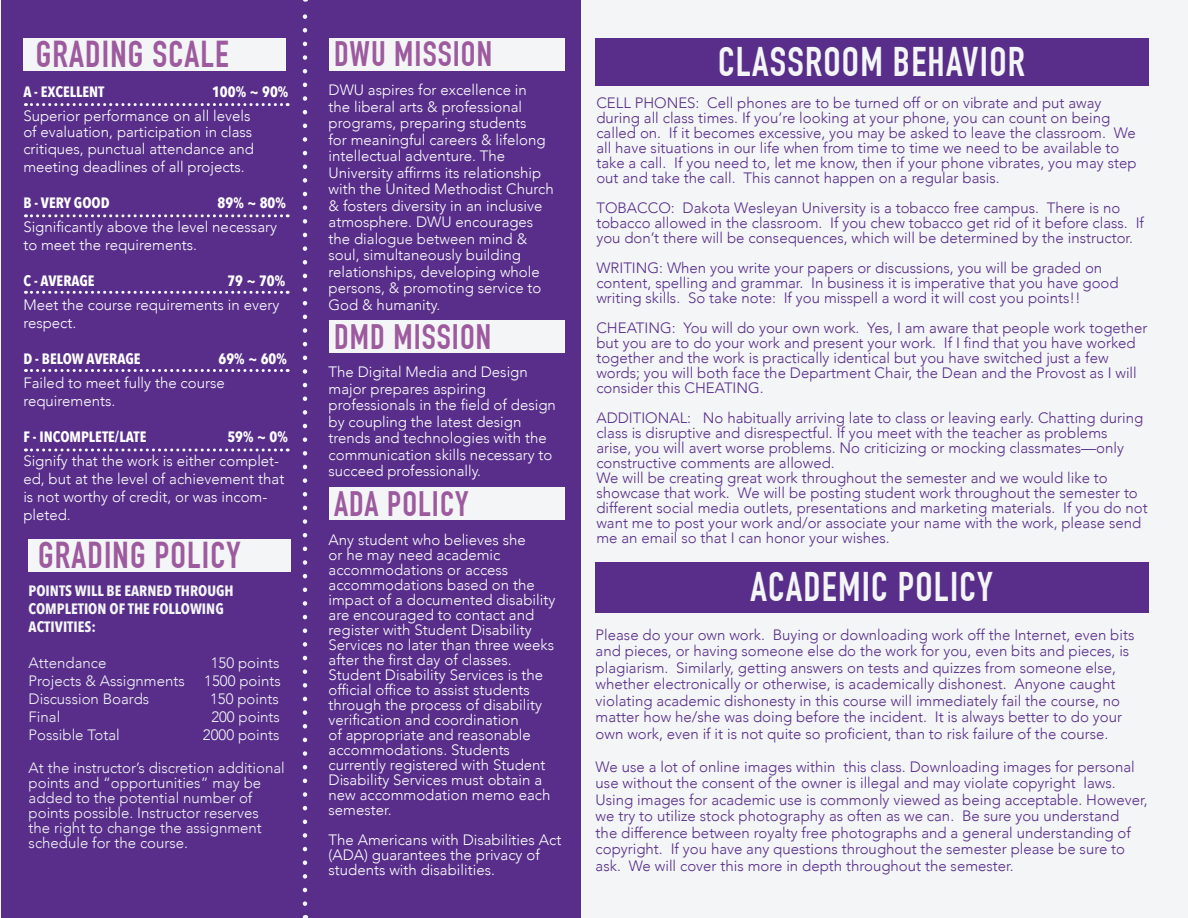
<style>
.page{position:relative;width:1188px;height:918px;background:#fff}
.page>*{position:absolute;margin:0;border:0;box-sizing:border-box;transform-origin:0 0}
.t1{font:700 40.5px "DIN Condensed";letter-spacing:.03em;color:#f3f5f6}
.t2{font:700 36.6px "DIN Condensed";letter-spacing:.03em;color:#9d5a9e}
.t3{font:700 34.65px "DIN Condensed";letter-spacing:.03em;color:#9d5a9e}
.t4{font:300 15px/15px "Avenir";color:#582e8a}
.t5{font:300 15px/16.5px "Avenir";color:#fff}
.t6{font:300 15px/15px "Avenir";color:#f3f5f6}
.t7{font:700 15px "Avenir Next Condensed";color:#fff}
.t8{font:700 15px/18px "Avenir Next Condensed";color:#f3f5f6}
</style>
<div class="page">
<div style="left:1px;top:1px;width:1186px;height:916px;background:#f3f5f6"></div>
<div style="left:1px;top:0;width:580px;height:918px;background:#582e8a"></div>
<div style="left:329px;top:38px;width:235px;height:32px;background:#f3f5f6"></div>
<div style="left:329px;top:488px;width:235px;height:32px;background:#f3f5f6"></div>
<div style="left:329px;top:320px;width:235px;height:33px;background:#f3f5f6"></div>
<svg style="left:303px;top:0;width:4px;height:904px"></svg>
<div style="left:595px;top:39px;width:553px;height:47px;background:#582e8a"></div>
<div style="left:595px;top:562px;width:553px;height:51px;background:#582e8a"></div>
<div style="left:23px;top:38px;width:263px;height:32px;background:#f3f5f6"></div>
<div style="left:29px;top:539px;width:262px;height:33px;background:#f3f5f6"></div>
<svg style="left:25px;top:103px;width:263px;height:3px"></svg>
<svg style="left:25px;top:214px;width:263px;height:3px"></svg>
<svg style="left:25px;top:291px;width:263px;height:3px"></svg>
<svg style="left:25px;top:369px;width:263px;height:3px"></svg>
<svg style="left:25px;top:448px;width:263px;height:4px"></svg>
<p class="t2" style="left:36px;top:33px;width:194px">GRADING SCALE</p>
<p class="t7" style="left:23px;top:82px;width:83px">A - EXCELLENT</p>
<p class="t7" style="left:212px;top:82px;width:78px">100% ~ 90%</p>
<p class="t5" style="left:23px;top:107px;width:232px">Superior performance on all levels of evaluation, participation in class critiques, punctual attendance and</p>
<p class="t5" style="left:23px;top:158px;width:223px">meeting deadlines of all projects.</p>
<p class="t7" style="left:23px;top:193px;width:88px">B - VERY GOOD</p>
<p class="t7" style="left:218px;top:193px;width:70px">89% ~ 80%</p>
<p class="t5" style="left:23px;top:218px;width:255px;line-height:18px">Significantly above the level necessary to meet the requirements.</p>
<p class="t7" style="left:23px;top:271px;width:73px">C - AVERAGE</p>
<p class="t7" style="left:227px;top:271px;width:59px">79 ~ 70%</p>
<p class="t5" style="left:23px;top:296px;width:257px;line-height:18px">Meet the course requirements in every respect.</p>
<p class="t7" style="left:23px;top:349px;width:119px">D - BELOW AVERAGE</p>
<p class="t7" style="left:219px;top:349px;width:70px">69% ~ 60%</p>
<p class="t5" style="left:23px;top:374px;width:203px;line-height:18px">Failed to meet fully the course requirements.</p>
<p class="t7" style="left:23px;top:427px;width:125px">F - INCOMPLETE/LATE</p>
<p class="t7" style="left:227px;top:427px;width:62px">59% ~ 0%</p>
<p class="t5" style="left:23px;top:452px;width:262px;line-height:18px">Signify that the work is either complet&shy;ed, but at the level of achievement that is not worthy of credit, or was incom&shy;pleted.</p>
<p class="t2" style="left:38px;top:534px;width:204px">GRADING POLICY</p>
<p class="t8" style="left:29px;top:582px;width:206px">POINTS WILL BE EARNED THROUGH<br>COMPLETION OF THE FOLLOWING<br>ACTIVITIES:</p>
<p class="t6" style="left:29px;top:655px;width:79px">Attendance</p>
<p class="t6" style="left:211px;top:655px;width:70px">150 points</p>
<p class="t6" style="left:29px;top:673px;width:158px">Projects &amp; Assignments</p>
<p class="t6" style="left:204px;top:673px;width:78px">1500 points</p>
<p class="t6" style="left:29px;top:691px;width:122px">Discussion Boards</p>
<p class="t6" style="left:210px;top:691px;width:70px">150 points</p>
<p class="t6" style="left:29px;top:709px;width:33px">Final</p>
<p class="t6" style="left:211px;top:709px;width:70px">200 points</p>
<p class="t6" style="left:29px;top:727px;width:93px">Possible Total</p>
<p class="t6" style="left:203px;top:727px;width:78px">2000 points</p>
<p class="t6" style="left:29px;top:760px;width:258px">At the instructor’s discretion additional points and “opportunities” may be added to the potential number of points possible. Instructor reserves<br>the right to change the assignment schedule for the course.</p>
<p class="t3" style="left:334px;top:34px;width:159px">DWU MISSION</p>
<p class="t5" style="left:329px;top:82px;width:227px">DWU aspires for excellence in<br>the liberal arts &amp; professional programs, preparing students<br>for meaningful careers &amp; lifelong intellectual adventure. The<br>University affirms its relationship with the United Methodist Church &amp; fosters diversity in an inclusive atmosphere. DWU encourages the dialogue between mind &amp; soul, simultaneously building relationships, developing whole persons, &amp; promoting service to<br>God &amp; humanity.</p>
<p class="t3" style="left:334px;top:316px;width:159px">DMD MISSION</p>
<p class="t5" style="left:329px;top:364px;width:229px">The Digital Media and Design major prepares aspiring professionals in the field of design by coupling the latest design trends and technologies with the communication skills necessary to succeed professionally.</p>
<p class="t3" style="left:334px;top:484px;width:136px">ADA POLICY</p>
<p class="t5" style="left:329px;top:532px;width:228px;line-height:15px">Any student who believes she<br>or he may need academic accommodations or access accommodations based on the impact of a documented disability are encouraged to contact and register with Student Disability<br>Services no later than three weeks after the first day of classes.<br>Student Disability Services is the official office to assist students through the process of disability verification and coordination<br>of appropriate and reasonable accommodations. Students currently registered with Student<br>Disability Services must obtain a new accommodation memo each semester.</p>
<p class="t5" style="left:329px;top:832px;width:234px;line-height:15px">The Americans with Disabilities Act (ADA) guarantees the privacy of students with disabilities.</p>
<p class="t1" style="left:718px;top:38px;width:308px">CLASSROOM BEHAVIOR</p>
<p class="t4" style="left:596px;top:95px;width:542px">CELL PHONES: Cell phones are to be turned off or on vibrate and put away during all class times. If you’re looking at your phone, you can count on being called on. If it becomes excessive, you may be asked to leave the classroom. We all have situations in our life when from time to time we need to be available to take a call. If you need to, let me know, then if your phone vibrates, you may step out and take the call. This cannot happen on a regular basis.</p>
<p class="t4" style="left:596px;top:200px;width:549px">TOBACCO: Dakota Wesleyan University is a tobacco free campus. There is no tobacco allowed in the classroom. If you chew tobacco get rid of it before class. If you don’t there will be consequences, which will be determined by the instructor.</p>
<p class="t4" style="left:596px;top:260px;width:524px">WRITING: When you write your papers or discussions, you will be graded on content, spelling and grammar. In business it is imperative that you have good writing skills. So take note: If you misspell a word it will cost you points!!</p>
<p class="t4" style="left:596px;top:320px;width:553px">CHEATING: You will do your own work. Yes, I am aware that people work together but you are to do your work and present your work. If I find that you have worked together and the work is practically identical but you have switched just a few words; you will both face the Department Chair, the Dean and the Provost as I will consider this CHEATING.</p>
<p class="t4" style="left:596px;top:410px;width:548px">ADDITIONAL: No habitually arriving late to class or leaving early. Chatting during class is disruptive and disrespectful. If you meet with the teacher as problems arise, you will avert worse problems. No criticizing or mocking classmates—only constructive comments are allowed.</p>
<p class="t4" style="left:596px;top:470px;width:553px">We will be creating great work throughout the semester and we would like to showcase that work. We will be posting student work throughout the semester to different social media outlets, presentations and marketing materials. If you do not want me to post your work and/or associate your name with the work, please send me an email so that I can honor your wishes.</p>
<p class="t1" style="left:750px;top:563px;width:244px">ACADEMIC POLICY</p>
<p class="t4" style="left:596px;top:626px;width:540px;line-height:16.5px">Please do your own work. Buying or downloading work off the Internet, even bits and pieces, or having someone else do the work for you, even bits and pieces, is plagiarism. Similarly, getting answers on tests and quizzes from someone else, whether electronically or otherwise, is academically dishonest. Anyone caught violating academic dishonesty in this course will immediately fail the course, no matter how he/she was doing before the incident. It is always better to do your own work, even if it is not quite so proficient, than to risk failure of the course.</p>
<p class="t4" style="left:596px;top:758px;width:554px;line-height:16.5px">We use a lot of online images within this class. Downloading images for personal use without the consent of the owner is illegal and may violate copyright laws.<br>Using images for academic use is commonly viewed as being acceptable. However, we try to utilize stock photography as often as we can. Be sure you understand<br>the difference between royalty free photographs and a general understanding of copyright. If you have any questions throughout the semester please be sure to ask. We will cover this more in depth throughout the semester.</p>
</div>
